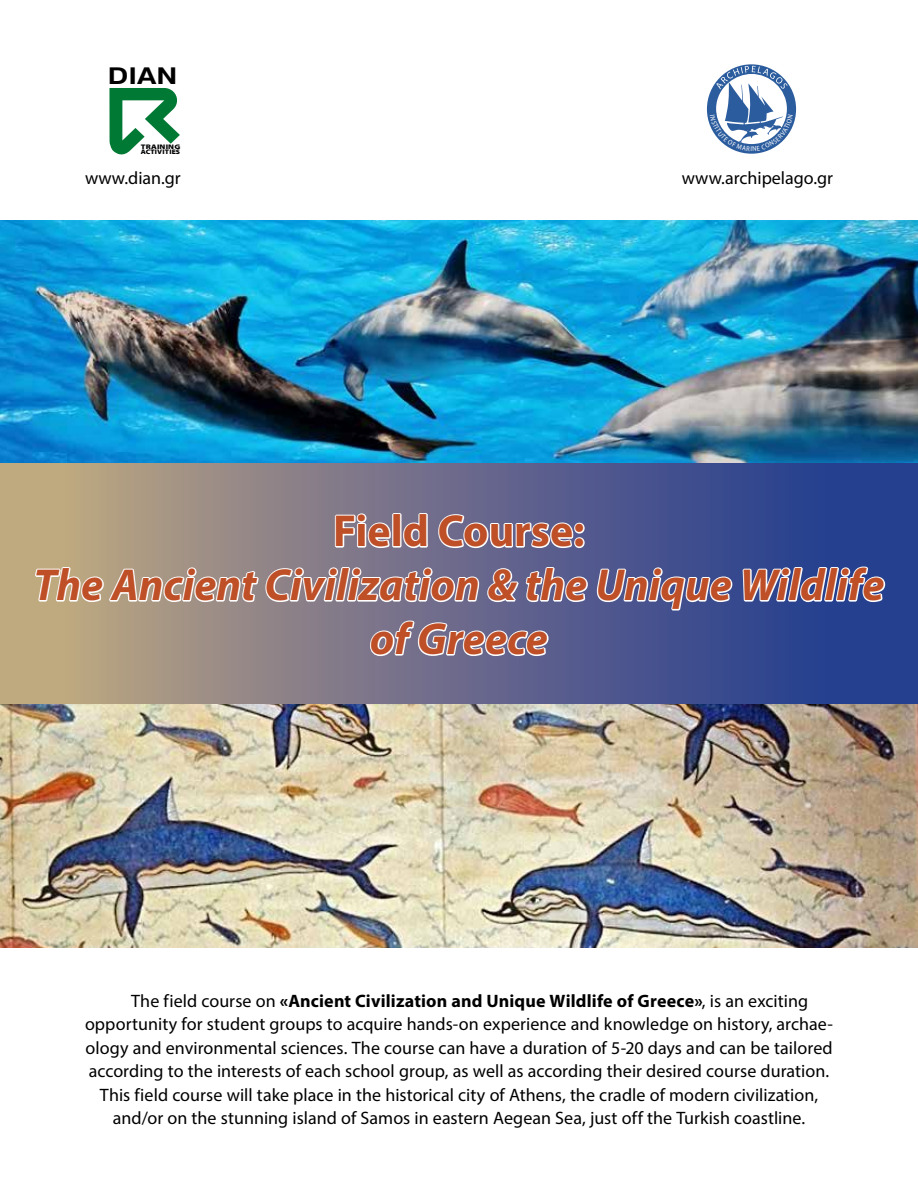
<style>
.page{position:relative;width:918px;height:1188px;background:#fff}
.page>*{position:absolute;margin:0;border:0;box-sizing:border-box;transform-origin:0 0}
.t1{font:italic 700 45px/54px "Myriad Pro";color:#be4f27;text-align:center}
.t2{font:700 45px "Myriad Pro";color:#be4f27}
.t3{font:700 23.1px "Swiss 721 Greek BT";color:#000;scale:1.22 1}
.t4{font:18px "Myriad Pro";color:#000}
.t5{font:700 18px "Myriad Pro";letter-spacing:.01em;color:#000}
.t6{font:900 semi-expanded 6.6px "Myriad Pro";letter-spacing:.02em;color:#000;scale:1.04 1}
.t7{font:900 semi-expanded 6.6px "Myriad Pro";letter-spacing:.02em;color:#000;scale:1.17 1}
.s1{font-weight:400}
</style>
<div class="page">
<div style="left:0;top:463px;width:918px;height:242px;background:linear-gradient(to right,#c5a982,#163292)"></div>
<svg style="left:334px;top:512px;width:58px;height:37px"></svg>
<div style="left:392px;top:513px;width:10px;height:35px;border:3px solid #fff"></div>
<svg style="left:402px;top:512px;width:27px;height:37px"></svg>
<svg style="left:437px;top:513px;width:149px;height:36px"></svg>
<svg style="left:33px;top:566px;width:447px;height:37px"></svg>
<svg style="left:486px;top:566px;width:103px;height:38px"></svg>
<svg style="left:595px;top:566px;width:139px;height:46px"></svg>
<svg style="left:741px;top:565px;width:145px;height:383px;background:#43589a"></svg>
<svg style="left:369px;top:619px;width:181px;height:38px"></svg>
<img style="left:0;top:705px;width:918px;height:242px">
<img style="left:0;top:220px;width:918px;height:243px">
<svg style="left:109px;top:88px;width:71px;height:67px"></svg>
<svg style="left:707px;top:64px;width:89px;height:90px"></svg>
<svg style="left:710px;top:66px;width:83px;height:85px"></svg>
<p class="t3" style="left:108px;top:62px;width:58px">DIAN</p>
<p class="t7" style="left:141px;top:142px;width:35px">TRAINING</p>
<p class="t4" style="left:85px;top:167px;width:97px">www.dian.gr</p>
<p class="t4" style="left:682px;top:167px;width:153px">www.archipelago.gr</p>
<p class="t6" style="left:141px;top:148px;width:39px">ACTIVITIES</p>
<h1 class="t2" style="left:333px;top:502px;width:253px">Field Course:</h1>
<h1 class="t1" style="left:33px;top:557px;width:853px">The Ancient Civilization &amp; the Unique Wildlife of Greece</h1>
<p class="t5" style="left:131px;top:989px;width:679px"><span class="s1">The field course on</span> «Ancient Civilization and Unique Wildlife of Greece»<span class="s1">, is an exciting</span></p>
<p class="t4" style="left:85px;top:1013px;width:749px">opportunity for student groups to acquire hands-on experience and knowledge on history, archae-</p>
<p class="t4" style="left:85px;top:1037px;width:749px">ology and environmental sciences. The course can have a duration of 5-20 days and can be tailored</p>
<p class="t4" style="left:89px;top:1060px;width:742px">according to the interests of each school group, as well as according their desired course duration.</p>
<p class="t4" style="left:100px;top:1083px;width:720px">This field course will take place in the historical city of Athens, the cradle of modern civilization,</p>
<p class="t4" style="left:113px;top:1107px;width:694px">and/or on the stunning island of Samos in eastern Aegean Sea, just off the Turkish coastline.</p>
</div>
